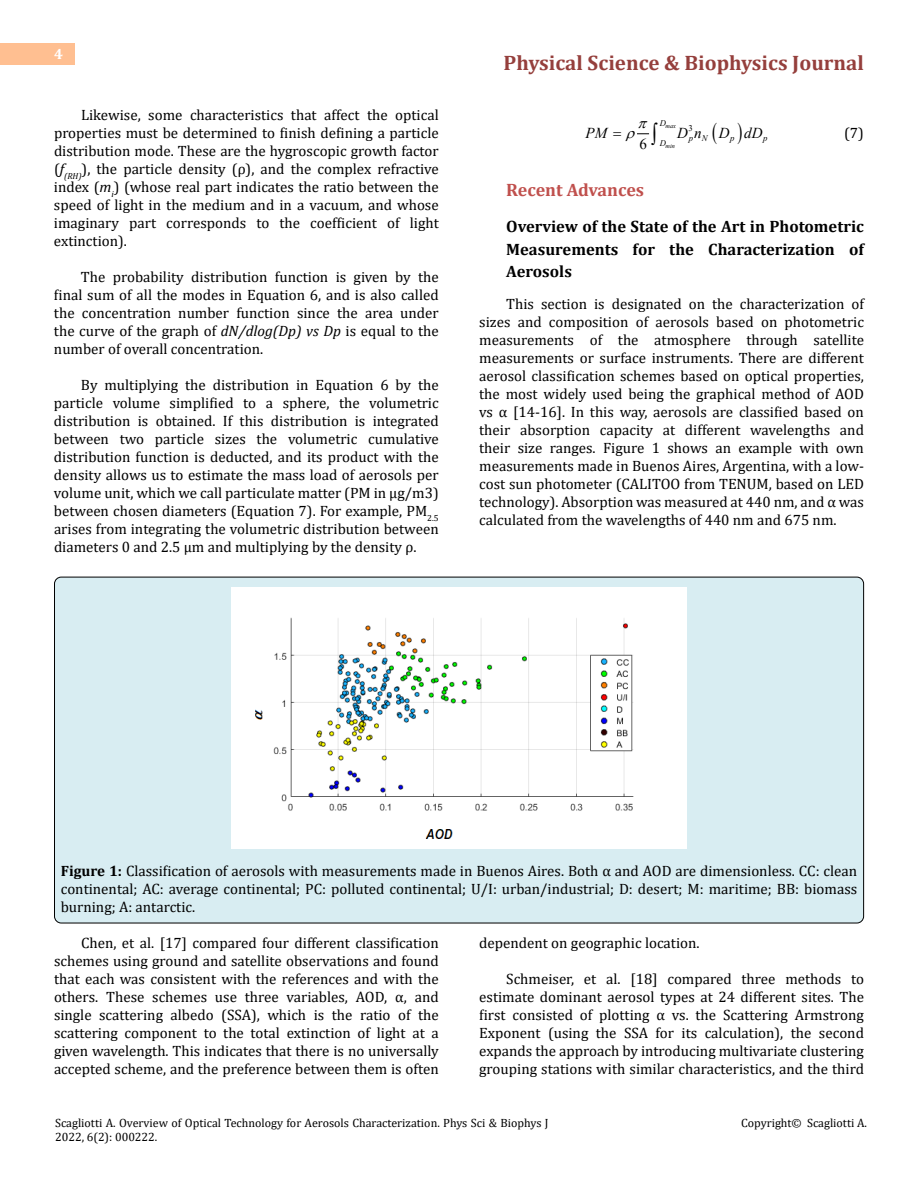
<style>
.page{position:relative;width:918px;height:1188px;background:#fff}
.page>*{position:absolute;margin:0;border:0;box-sizing:border-box;transform-origin:0 0}
.t1{font:700 21px "Cambria";color:#953f3c}
.t2{font:700 18px "Cambria";letter-spacing:-.005em;color:#c0504d}
.t3{font:700 16.5px/22.5px "Cambria";color:#000;text-align:justify}
.t4{font:italic 15.15px "Times New Roman";color:#000}
.t5{font:15.15px "Times New Roman";color:#000}
.t6{font:15px/18px "Cambria";color:#000;text-align:justify}
.t7{font:700 15px "Cambria";color:#fff}
.t8{font:12px/14.4px "Cambria";color:#000}
.t9{font:italic 8.7px "Times New Roman";color:#000}
.t10{font:8.7px "Times New Roman";color:#000}
.t11{font:italic 6.3px "Times New Roman";letter-spacing:-.005em;color:#000}
.s1{font-style:italic}
.s2{font-weight:700}
</style>
<div class="page">
<div style="left:0;top:43px;width:75px;height:21px;background:#ffbf91"></div>
<div style="left:55px;top:577px;width:809px;height:346px;background:#d8edf2;border-radius:7px"></div>
<img style="left:231px;top:588px;width:456px;height:261px">
<svg style="left:637px;top:133px;width:13px;height:2px"></svg>
<p class="t7" style="left:54px;top:44px;width:10px">4</p>
<p class="t6" style="left:54px;top:105px;width:386px;text-indent:27px">Likewise, some characteristics that affect the optical properties must be determined to finish defining a particle distribution mode. These are the hygroscopic growth factor (<span class="s1">f</span><sub>(RH)</sub>), the particle density (ρ), and the complex refractive index (<span class="s1">m</span><sub>i</sub>) (whose real part indicates the ratio between the speed of light in the medium and in a vacuum, and whose imaginary part corresponds to the coefficient of light extinction).</p>
<p class="t6" style="left:54px;top:267px;width:386px;text-indent:27px">The probability distribution function is given by the final sum of all the modes in Equation 6, and is also called the concentration number function since the area under the curve of the graph of <span class="s1">dN/dlog(Dp) vs Dp</span> is equal to the number of overall concentration.</p>
<p class="t6" style="left:54px;top:375px;width:386px;text-indent:27px">By multiplying the distribution in Equation 6 by the particle volume simplified to a sphere, the volumetric distribution is obtained. If this distribution is integrated between two particle sizes the volumetric cumulative distribution function is deducted, and its product with the density allows us to estimate the mass load of aerosols per volume unit, which we call particulate matter (PM in µg/m3) between chosen diameters (Equation 7). For example, PM<sub>2.5 </sub>arises from integrating the volumetric distribution between diameters 0 and 2.5 µm and multiplying by the density ρ.</p>
<h1 class="t1" style="left:504px;top:48px;width:362px">Physical Science &amp; Biophysics Journal</h1>
<p class="t9" style="left:660px;top:117px;width:8px">D</p>
<p class="t10" style="left:689px;top:122px;width:6px">3</p>
<p class="t11" style="left:666px;top:122px;width:12px">max</p>
<p class="t11" style="left:666px;top:142px;width:11px">min</p>
<p class="t4" style="left:586px;top:122px;width:23px">PM</p>
<p class="t4" style="left:677px;top:122px;width:87px">Dn D dD</p>
<p class="t6" style="left:844px;top:123px;width:21px">(7)</p>
<p class="t9" style="left:689px;top:133px;width:21px">p N</p>
<p class="t9" style="left:730px;top:133px;width:6px">p</p>
<p class="t9" style="left:763px;top:133px;width:6px">p</p>
<p class="t5" style="left:639px;top:134px;width:9px">6</p>
<p class="t9" style="left:660px;top:137px;width:8px">D</p>
<p class="t2" style="left:506px;top:177px;width:140px">Recent Advances</p>
<p class="t3" style="left:506px;top:215px;width:359px">Overview of the State of the Art in Photometric Measurements for the Characterization of Aerosols</p>
<p class="t6" style="left:479px;top:294px;width:386px;text-indent:27px">This section is designated on the characterization of sizes and composition of aerosols based on photometric measurements of the atmosphere through satellite measurements or surface instruments. There are different aerosol classification schemes based on optical properties, the most widely used being the graphical method of AOD vs α [14-16]. In this way, aerosols are classified based on their absorption capacity at different wavelengths and their size ranges. Figure 1 shows an example with own measurements made in Buenos Aires, Argentina, with a low&shy;cost sun photometer (CALITOO from TENUM, based on LED technology). Absorption was measured at 440 nm, and α was calculated from the wavelengths of 440 nm and 675 nm.</p>
<p class="t6" style="left:61px;top:861px;width:798px"><span class="s2">Figure 1:</span> Classification of aerosols with measurements made in Buenos Aires. Both α and AOD are dimensionless. CC: clean continental; AC: average continental; PC: polluted continental; U/I: urban/industrial; D: desert; M: maritime; BB: biomass burning; A: antarctic.</p>
<p class="t6" style="left:54px;top:933px;width:386px;text-indent:27px">Chen, et al. [17] compared four different classification schemes using ground and satellite observations and found that each was consistent with the references and with the others. These schemes use three variables, AOD, α, and single scattering albedo (SSA), which is the ratio of the scattering component to the total extinction of light at a given wavelength. This indicates that there is no universally accepted scheme, and the preference between them is often</p>
<p class="t6" style="left:479px;top:933px;width:222px">dependent on geographic location.</p>
<p class="t6" style="left:479px;top:969px;width:386px;text-indent:27px">Schmeiser, et al. [18] compared three methods to estimate dominant aerosol types at 24 different sites. The first consisted of plotting α vs. the Scattering Armstrong Exponent (using the SSA for its calculation), the second expands the approach by introducing multivariate clustering grouping stations with similar characteristics, and the third</p>
<p class="t8" style="left:55px;top:1115px;width:495px">Scagliotti A. Overview of Optical Technology for Aerosols Characterization. Phys Sci &amp; Biophys J<br>2022, 6(2): 000222.</p>
<p class="t8" style="left:741px;top:1115px;width:127px">Copyright© Scagliotti A.</p>
</div>
